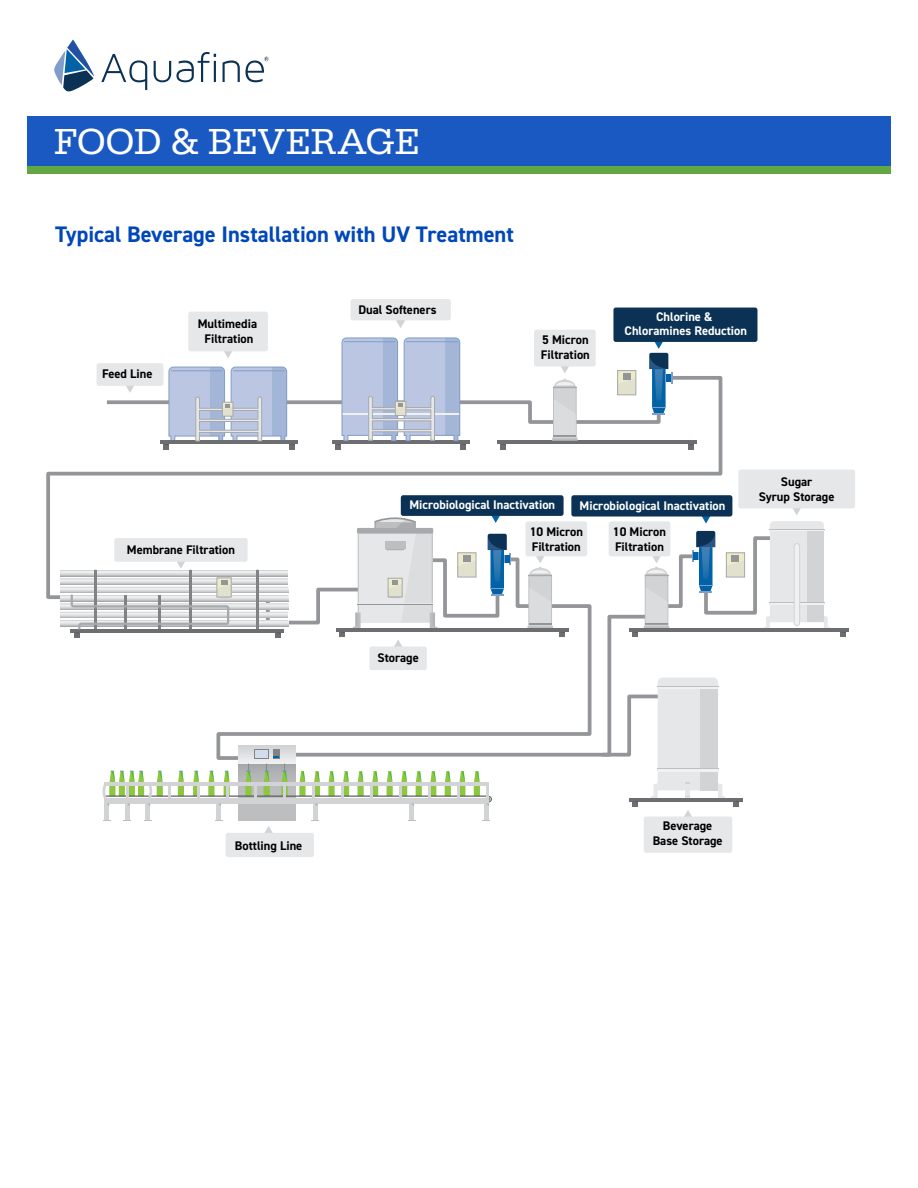
<style>
.page{position:relative;width:918px;height:1188px;background:#fff}
.page>*{position:absolute;margin:0;border:0;box-sizing:border-box;transform-origin:0 0}
.t1{font:37.5px "Serifa";color:#fff}
.H2___Heading_DIN_2014{font:700 22.5px "DIN2014";color:#0047ba}
.t2{font:700 12.6px/15px "DIN2014";color:#000;text-align:center}
.t3{font:700 12.6px/13.8px "DIN2014";color:#fff;text-align:center}
</style>
<div class="page">
<div style="left:27px;top:116px;width:864px;height:54px;background:#1a59c1"></div>
<div style="left:27px;top:167px;width:864px;height:7px;background:#62a744"></div>
<svg style="left:46px;top:374px;width:677px;height:225px"></svg>
<svg style="left:216px;top:604px;width:376px;height:158px"></svg>
<svg style="left:286px;top:613px;width:358px;height:145px"></svg>
<hr style="left:160px;top:441px;width:138px;height:3px;background:#6d6e71">
<svg style="left:60px;top:571px;width:8px;height:5px"></svg>
<hr style="left:60px;top:570px;width:228px;height:1px;background:#d1d3d4">
<svg style="left:60px;top:580px;width:8px;height:5px"></svg>
<hr style="left:60px;top:579px;width:228px;height:1px;background:#d1d3d4">
<svg style="left:60px;top:588px;width:8px;height:5px"></svg>
<hr style="left:60px;top:587px;width:228px;height:1px;background:#d1d3d4">
<svg style="left:60px;top:596px;width:8px;height:5px"></svg>
<hr style="left:60px;top:595px;width:228px;height:1px;background:#d1d3d4">
<svg style="left:60px;top:605px;width:8px;height:5px"></svg>
<hr style="left:60px;top:604px;width:228px;height:1px;background:#d1d3d4">
<svg style="left:60px;top:613px;width:8px;height:5px"></svg>
<hr style="left:60px;top:612px;width:228px;height:1px;background:#d1d3d4">
<svg style="left:60px;top:621px;width:8px;height:5px"></svg>
<hr style="left:60px;top:620px;width:228px;height:1px;background:#d1d3d4">
<hr style="left:629px;top:629px;width:220px;height:3px;background:#6d6e71">
<svg style="left:840px;top:632px;width:5px;height:5px"></svg>
<svg style="left:633px;top:632px;width:5px;height:5px"></svg>
<hr style="left:336px;top:629px;width:232px;height:3px;background:#6d6e71">
<svg style="left:559px;top:632px;width:6px;height:5px"></svg>
<hr style="left:629px;top:798px;width:113px;height:3px;background:#6d6e71">
<svg style="left:734px;top:801px;width:5px;height:5px"></svg>
<svg style="left:239px;top:763px;width:56px;height:58px;background:#b9bbbc"></svg>
<svg style="left:239px;top:746px;width:56px;height:17px"></svg>
<div style="left:254px;top:749px;width:15px;height:10px;background:#808285"></div>
<div style="left:273px;top:749px;width:7px;height:10px;background:#808285"></div>
<div style="left:255px;top:750px;width:13px;height:8px;background:#d4dbec"></div>
<svg style="left:474px;top:771px;width:6px;height:25px"></svg>
<svg style="left:459px;top:771px;width:6px;height:25px"></svg>
<svg style="left:445px;top:771px;width:6px;height:25px"></svg>
<svg style="left:430px;top:771px;width:6px;height:25px"></svg>
<svg style="left:416px;top:771px;width:6px;height:25px"></svg>
<svg style="left:401px;top:771px;width:6px;height:25px"></svg>
<svg style="left:387px;top:771px;width:6px;height:25px"></svg>
<svg style="left:372px;top:771px;width:6px;height:25px"></svg>
<svg style="left:358px;top:771px;width:6px;height:25px"></svg>
<svg style="left:343px;top:771px;width:6px;height:25px"></svg>
<svg style="left:328px;top:771px;width:7px;height:25px"></svg>
<svg style="left:314px;top:771px;width:6px;height:25px"></svg>
<svg style="left:299px;top:771px;width:7px;height:25px"></svg>
<svg style="left:193px;top:771px;width:6px;height:25px"></svg>
<svg style="left:178px;top:771px;width:6px;height:25px"></svg>
<div style="left:105px;top:798px;width:384px;height:6px;background:#d1d3d4"></div>
<hr style="left:105px;top:796px;width:384px;height:1px;background:#58595b">
<div style="left:125px;top:804px;width:5px;height:17px;background:#d1d3d4"></div>
<hr style="left:105px;top:804px;width:4px;height:17px;background:#d1d3d4">
<hr style="left:146px;top:804px;width:4px;height:17px;background:#d1d3d4">
<div style="left:216px;top:804px;width:5px;height:17px;background:#d1d3d4"></div>
<hr style="left:313px;top:804px;width:4px;height:17px;background:#d1d3d4">
<div style="left:409px;top:804px;width:5px;height:17px;background:#d1d3d4"></div>
<div style="left:484px;top:804px;width:5px;height:17px;background:#d1d3d4"></div>
<svg style="left:487px;top:796px;width:5px;height:10px"></svg>
<svg style="left:102px;top:771px;width:61px;height:35px"></svg>
<hr style="left:126px;top:783px;width:3px;height:18px;background:#d1d3d4">
<hr style="left:168px;top:783px;width:3px;height:18px;background:#d1d3d4">
<hr style="left:197px;top:783px;width:3px;height:18px;background:#d1d3d4">
<svg style="left:208px;top:771px;width:22px;height:35px"></svg>
<svg style="left:245px;top:763px;width:12px;height:35px"></svg>
<svg style="left:264px;top:756px;width:24px;height:42px"></svg>
<hr style="left:312px;top:783px;width:3px;height:18px;background:#d1d3d4">
<hr style="left:341px;top:783px;width:3px;height:18px;background:#d1d3d4">
<hr style="left:370px;top:783px;width:3px;height:18px;background:#d1d3d4">
<hr style="left:399px;top:783px;width:3px;height:18px;background:#d1d3d4">
<hr style="left:428px;top:783px;width:3px;height:18px;background:#d1d3d4">
<hr style="left:457px;top:783px;width:3px;height:18px;background:#d1d3d4">
<hr style="left:486px;top:783px;width:3px;height:18px;background:#d1d3d4">
<hr style="left:105px;top:783px;width:384px;height:3px;background:#d1d3d4">
<hr style="left:497px;top:441px;width:200px;height:3px;background:#6d6e71">
<svg style="left:688px;top:444px;width:5px;height:5px"></svg>
<div style="left:613px;top:308px;width:144px;height:34px;background:#0b3254;border-radius:2px"></div>
<div style="left:534px;top:330px;width:62px;height:36px;background:#e6e7e8;border-radius:3px"></div>
<div style="left:188px;top:312px;width:80px;height:39px;background:#e6e7e8;border-radius:3px"></div>
<svg style="left:125px;top:386px;width:10px;height:7px"></svg>
<div style="left:97px;top:363px;width:66px;height:23px;background:#e6e7e8;border-radius:3px"></div>
<svg style="left:264px;top:826px;width:9px;height:7px"></svg>
<div style="left:226px;top:833px;width:88px;height:24px;background:#e6e7e8;border-radius:3px"></div>
<div style="left:369px;top:647px;width:58px;height:23px;background:#e6e7e8;border-radius:3px"></div>
<div style="left:738px;top:470px;width:117px;height:38px;background:#e6e7e8;border-radius:3px"></div>
<svg style="left:599px;top:678px;width:126px;height:140px"></svg>
<div style="left:644px;top:817px;width:88px;height:36px;background:#e6e7e8;border-radius:3px"></div>
<div style="left:525px;top:521px;width:62px;height:35px;background:#e6e7e8;border-radius:3px"></div>
<div style="left:609px;top:521px;width:61px;height:35px;background:#e6e7e8;border-radius:3px"></div>
<svg style="left:644px;top:507px;width:186px;height:122px"></svg>
<div style="left:571px;top:495px;width:161px;height:22px;background:#0b3254;border-radius:2px"></div>
<svg style="left:68px;top:513px;width:485px;height:135px"></svg>
<div style="left:401px;top:495px;width:163px;height:21px;background:#0b3254;border-radius:2px"></div>
<svg style="left:396px;top:320px;width:9px;height:8px"></svg>
<div style="left:351px;top:299px;width:100px;height:21px;background:#e6e7e8;border-radius:3px"></div>
<svg style="left:163px;top:337px;width:510px;height:112px"></svg>
<div style="left:395px;top:401px;width:11px;height:15px;border:1px solid #a7a9ac"></div>
<svg style="left:101px;top:54px;width:46px;height:36px"></svg>
<svg style="left:154px;top:52px;width:62px;height:30px"></svg>
<svg style="left:54px;top:39px;width:40px;height:53px"></svg>
<svg style="left:223px;top:57px;width:46px;height:25px"></svg>
<h1 class="t1" style="left:54px;top:121px;width:367px">FOOD &amp; BEVERAGE</h1>
<h2 class="H2___Heading_DIN_2014" style="left:55px;top:219px;width:460px">Typical Beverage Installation with UV Treatment</h2>
<p class="t2" style="left:102px;top:366px;width:52px">Feed Line</p>
<p class="t2" style="left:198px;top:316px;width:61px">Multimedia<br>Filtration</p>
<p class="t2" style="left:358px;top:302px;width:80px">Dual Softeners</p>
<p class="t2" style="left:541px;top:332px;width:50px;text-align:left">5 Micron<br>Filtration</p>
<p class="t3" style="left:625px;top:310px;width:124px">Chlorine &amp;<br>Chloramines Reduction</p>
<p class="t2" style="left:127px;top:542px;width:110px">Membrane Filtration</p>
<p class="t3" style="left:409px;top:498px;width:147px">Microbiological Inactivation</p>
<p class="t3" style="left:580px;top:499px;width:147px">Microbiological Inactivation</p>
<p class="t2" style="left:530px;top:524px;width:55px;text-align:left">10 Micron<br>Filtration</p>
<p class="t2" style="left:613px;top:524px;width:55px;text-align:left">10 Micron<br>Filtration</p>
<p class="t2" style="left:759px;top:474px;width:77px">Sugar<br>Syrup Storage</p>
<p class="t2" style="left:377px;top:650px;width:43px">Storage</p>
<p class="t2" style="left:235px;top:838px;width:69px">Bottling Line</p>
<p class="t2" style="left:653px;top:818px;width:72px">Beverage<br>Base Storage</p>
</div>
